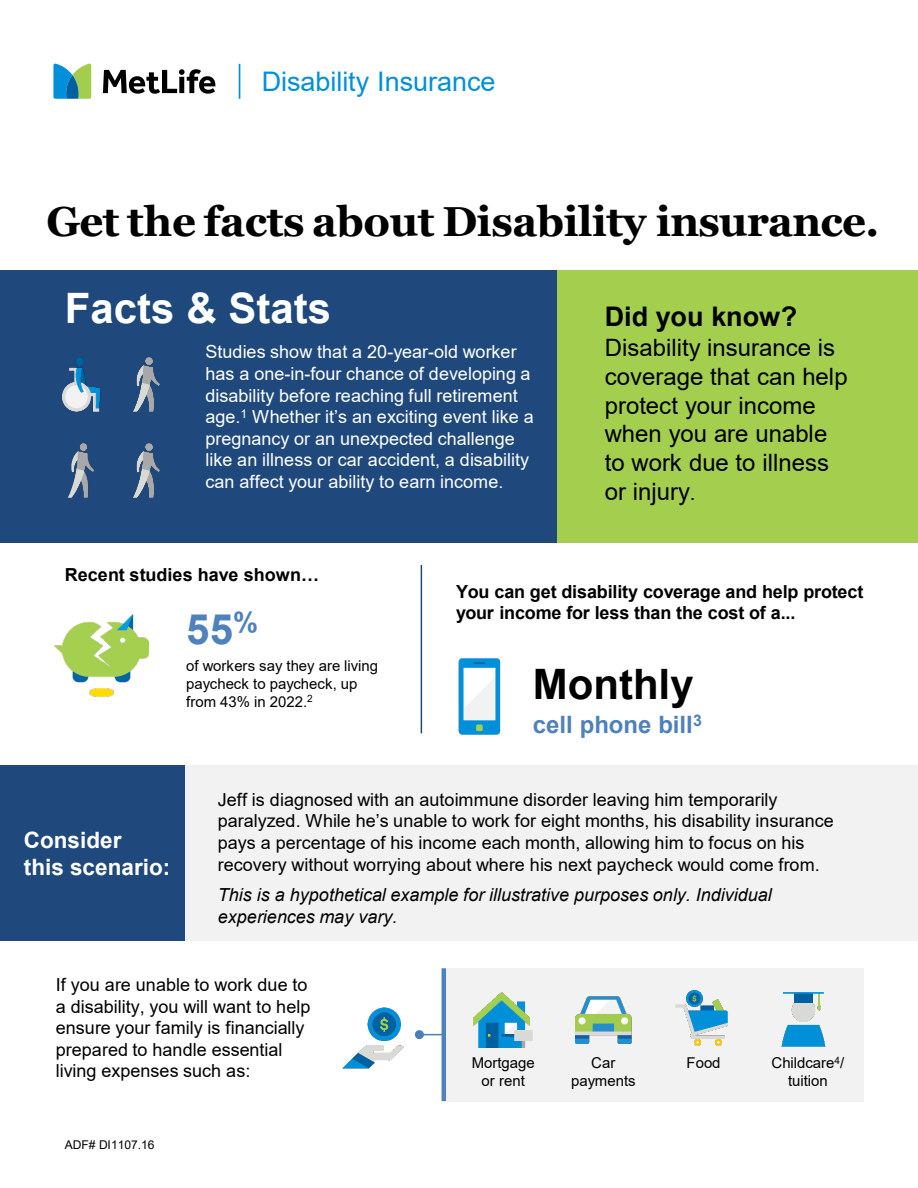
<style>
.page{position:relative;width:918px;height:1188px;background:#fff}
.page>*{position:absolute;margin:0;border:0;box-sizing:border-box;transform-origin:0 0}
.t1{font:700 42px "Georgia";letter-spacing:-.01em;color:#000}
.t2{font:700 42px "Arial";color:#fff}
.t3{font:700 42px "Arial";color:#000}
.t4{font:700 42px "Arial";color:#4f81bd}
.t5{font:27px "Arial";color:#0090da}
.t6{font:700 27px "Arial";color:#000}
.t7{font:24px/28.8px "Arial";color:#000}
.t8{font:700 24px "Arial";color:#4f81bd}
.t9{font:700 22.5px/27px "Arial";color:#fff}
.t10{font:18px/21.6px "Arial";letter-spacing:.005em;color:#000}
.t11{font:18px/21.6px "Arial";letter-spacing:.005em;color:#fff}
.t12{font:700 18px/21.6px "Arial";letter-spacing:-.01em;color:#000}
.t13{font:italic 18px/21.6px "Arial";color:#000}
.t14{font:15px/18px "Arial";color:#000;text-align:center}
.t15{font:12px "Arial";letter-spacing:-.005em;color:#000}
.s1{font-size:21px}
</style>
<div class="page">
<div style="left:521px;top:270px;width:397px;height:272px;background:#a4ce4e"></div>
<svg style="left:53px;top:63px;width:38px;height:36px"></svg>
<svg style="left:103px;top:69px;width:112px;height:25px"></svg>
<svg style="left:239px;top:64px;width:1px;height:35px"></svg>
<div style="left:443px;top:968px;width:421px;height:134px;background:#f2f2f2"></div>
<hr style="left:442px;top:968px;width:4px;height:133px;background:#4f81bd">
<svg style="left:424px;top:1034px;width:18px;height:1px"></svg>
<div style="left:415px;top:1030px;width:9px;height:9px;background:#4a7ebb;border-radius:50%"></div>
<img style="left:474px;top:992px;width:59px;height:56px">
<img style="left:781px;top:993px;width:45px;height:54px">
<img style="left:342px;top:1007px;width:61px;height:61px">
<img style="left:675px;top:997px;width:52px;height:49px">
<img style="left:687px;top:990px;width:16px;height:16px">
<img style="left:576px;top:996px;width:55px;height:47px">
<div style="left:0;top:765px;width:186px;height:175px;background:#1f497d"></div>
<div style="left:186px;top:765px;width:732px;height:175px;background:#f2f2f2"></div>
<img style="left:458px;top:659px;width:43px;height:76px">
<hr style="left:421px;top:565px;width:1px;height:168px;background:#1f497d">
<img style="left:54px;top:615px;width:94px;height:82px">
<div style="left:0;top:270px;width:557px;height:272px;background:#1f497d"></div>
<img style="left:61px;top:358px;width:40px;height:54px">
<img style="left:133px;top:358px;width:27px;height:54px">
<img style="left:67px;top:444px;width:27px;height:54px">
<img style="left:133px;top:444px;width:27px;height:54px">
<p class="t5" style="left:262px;top:63px;width:235px">Disability Insurance</p>
<p class="t1" style="left:46px;top:194px;width:834px">Get the facts about Disability insurance.</p>
<p class="t2" style="left:65px;top:278px;width:268px">Facts &amp; Stats</p>
<p class="t11" style="left:205px;top:341px;width:330px">Studies show that a 20-year-old worker has a one-in-four chance of developing a disability before reaching full retirement age.<sup>1</sup> Whether it’s an exciting event like a pregnancy or an unexpected challenge like an illness or car accident, a disability can affect your ability to earn income.</p>
<p class="t12" style="left:65px;top:564px;width:256px">Recent studies have shown…</p>
<p class="t6" style="left:605px;top:298px;width:194px">Did you know?</p>
<p class="t7" style="left:605px;top:333px;width:244px">Disability insurance is coverage that can help protect your income when you are unable to work due to illness or injury<span class="s1">.</span></p>
<p class="t12" style="left:456px;top:581px;width:409px">You can get disability coverage and help protect your income for less than the cost of a...</p>
<p class="t4" style="left:186px;top:600px;width:73px">55<sup>%</sup></p>
<p class="t14" style="left:186px;top:657px;width:193px;text-align:left">of workers say they are living paycheck to paycheck, up from 43% in 2022.<sup>2</sup></p>
<p class="t3" style="left:533px;top:654px;width:162px">Monthly</p>
<p class="t8" style="left:533px;top:708px;width:170px">cell phone bill<sup>3</sup></p>
<p class="t9" style="left:24px;top:827px;width:148px">Consider<br>this scenario:</p>
<p class="t10" style="left:218px;top:789px;width:618px">Jeff is diagnosed with an autoimmune disorder leaving him temporarily paralyzed. While he’s unable to work for eight months, his disability insurance pays a percentage of his income each month, allowing him to focus on his recovery without worrying about where his next paycheck would come from.</p>
<p class="t13" style="left:218px;top:884px;width:556px">This is a hypothetical example for illustrative purposes only. Individual experiences may vary.</p>
<p class="t10" style="left:56px;top:974px;width:256px">If you are unable to work due to a disability, you will want to help ensure your family is financially prepared to handle essential living expenses such as:</p>
<p class="t15" style="left:65px;top:1137px;width:91px">ADF# DI1107.16</p>
<p class="t14" style="left:472px;top:1054px;width:65px">Mortgage or rent</p>
<p class="t14" style="left:571px;top:1054px;width:66px">Car payments</p>
<p class="t14" style="left:687px;top:1054px;width:36px">Food</p>
<p class="t14" style="left:772px;top:1054px;width:74px">Childcare<sup>4</sup>/ tuition</p>
</div>
